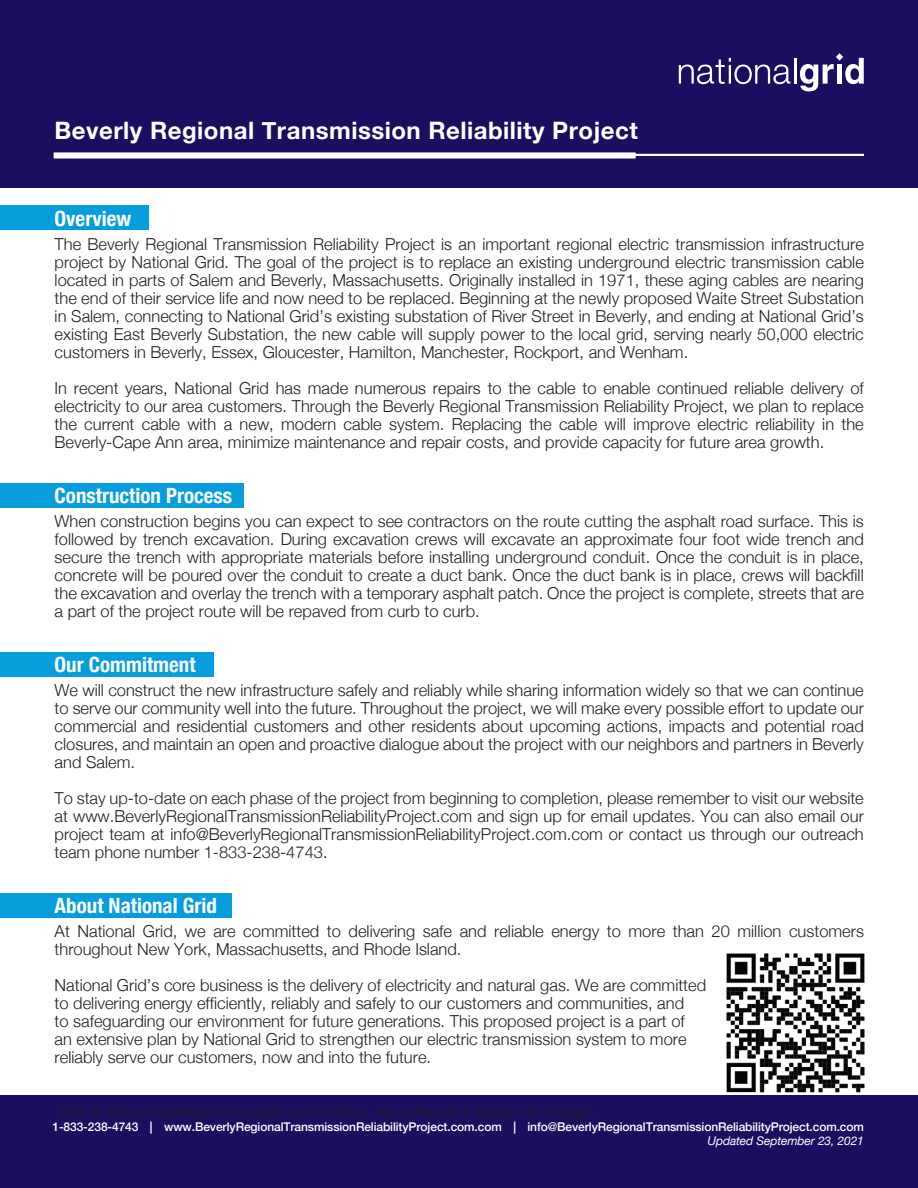
<style>
.page{position:relative;width:918px;height:1188px;background:#fff}
.page>*{position:absolute;margin:0;border:0;box-sizing:border-box;transform-origin:0 0}
.t1{font:700 24px "Helvetica Neue";letter-spacing:.02em;color:#fff}
.t2{font:700 condensed 21px "Helvetica Neue";color:#fff}
.t3{font:300 16.5px/18px "Helvetica Neue";color:#231f20;text-align:justify}
.t4{font:italic 300 15px "Helvetica Neue";color:#231f20}
.t5{font:500 12px "Helvetica Neue";letter-spacing:-.01em;color:#fff}
.t6{font:italic 12px "Helvetica Neue";letter-spacing:-.01em;color:#fff}
</style>
<div class="page">
<div style="left:0;top:893px;width:231px;height:25px;background:#069ddc"></div>
<div style="left:0;top:205px;width:148px;height:25px;background:#069ddc"></div>
<div style="left:0;top:652px;width:213px;height:25px;background:#069ddc"></div>
<div style="left:0;top:483px;width:244px;height:25px;background:#069ddc"></div>
<div style="left:0;top:1095px;width:918px;height:93px;background:#1a0e60"></div>
<div style="left:0;top:0;width:918px;height:188px;background:#1a0e60"></div>
<svg style="left:679px;top:58px;width:111px;height:26px"></svg>
<hr style="left:794px;top:58px;width:2px;height:26px;background:#fff">
<svg style="left:800px;top:53px;width:64px;height:38px"></svg>
<hr style="left:55px;top:154px;width:809px;height:2px;background:#fff">
<div style="left:54px;top:152px;width:582px;height:7px;background:#fff"></div>
<img style="left:726px;top:953px;width:139px;height:140px">
<h1 class="t1" style="left:55px;top:112px;width:585px">Beverly Regional Transmission Reliability Project</h1>
<p class="t2" style="left:55px;top:202px;width:78px">Overview</p>
<p class="t3" style="left:55px;top:234px;width:811px">The Beverly Regional Transmission Reliability Project is an important regional electric transmission infrastructure project by National Grid. The goal of the project is to replace an existing underground electric transmission cable located in parts of Salem and Beverly, Massachusetts. Originally installed in 1971, these aging cables are nearing the end of their service life and now need to be replaced. Beginning at the newly proposed Waite Street Substation in Salem, connecting to National Grid’s existing substation of River Street in Beverly, and ending at National Grid’s existing East Beverly Substation, the new cable will supply power to the local grid, serving nearly 50,000 electric customers in Beverly, Essex, Gloucester, Hamilton, Manchester, Rockport, and Wenham.</p>
<p class="t3" style="left:55px;top:378px;width:811px">In recent years, National Grid has made numerous repairs to the cable to enable continued reliable delivery of electricity to our area customers. Through the Beverly Regional Transmission Reliability Project, we plan to replace the current cable with a new, modern cable system. Replacing the cable will improve electric reliability in the Beverly-Cape Ann area, minimize maintenance and repair costs, and provide capacity for future area growth.</p>
<p class="t2" style="left:55px;top:478px;width:179px">Construction Process</p>
<p class="t3" style="left:55px;top:511px;width:811px">When construction begins you can expect to see contractors on the route cutting the asphalt road surface. This is followed by trench excavation. During excavation crews will excavate an approximate four foot wide trench and secure the trench with appropriate materials before installing underground conduit. Once the conduit is in place, concrete will be poured over the conduit to create a duct bank. Once the duct bank is in place, crews will backfill the excavation and overlay the trench with a temporary asphalt patch. Once the project is complete, streets that are a part of the project route will be repaved from curb to curb.</p>
<p class="t2" style="left:55px;top:647px;width:143px">Our Commitment</p>
<p class="t3" style="left:55px;top:680px;width:811px">We will construct the new infrastructure safely and reliably while sharing information widely so that we can continue to serve our community well into the future. Throughout the project, we will make every possible effort to update our commercial and residential customers and other residents about upcoming actions, impacts and potential road closures, and maintain an open and proactive dialogue about the project with our neighbors and partners in Beverly and Salem.</p>
<p class="t3" style="left:55px;top:788px;width:811px">To stay up-to-date on each phase of the project from beginning to completion, please remember to visit our website at www.BeverlyRegionalTransmissionReliabilityProject.com and sign up for email updates. You can also email our project team at info@BeverlyRegionalTransmissionReliabilityProject.com.com or contact us through our outreach team phone number 1-833-238-4743.</p>
<p class="t2" style="left:55px;top:888px;width:164px">About National Grid</p>
<p class="t3" style="left:55px;top:921px;width:811px">At National Grid, we are committed to delivering safe and reliable energy to more than 20 million customers throughout New York, Massachusetts, and Rhode Island.</p>
<p class="t3" style="left:55px;top:975px;width:653px;text-align:left">National Grid’s core business is the delivery of electricity and natural gas. We are committed to delivering energy efficiently, reliably and safely to our customers and communities, and<br>to safeguarding our environment for future generations. This proposed project is a part of an extensive plan by National Grid to strengthen our electric transmission system to more reliably serve our customers, now and into the future.</p>
<p class="t4" style="left:55px;top:1100px;width:543px">*Due to the complexities of outdoor construction, the schedule is subject to change.</p>
<p class="t5" style="left:52px;top:1117px;width:813px">1-833-238-4743 | www.BeverlyRegionalTransmissionReliabilityProject.com.com | info@BeverlyRegionalTransmissionReliabilityProject.com.com</p>
<p class="t6" style="left:708px;top:1132px;width:158px">Updated September 23, 2021</p>
</div>
